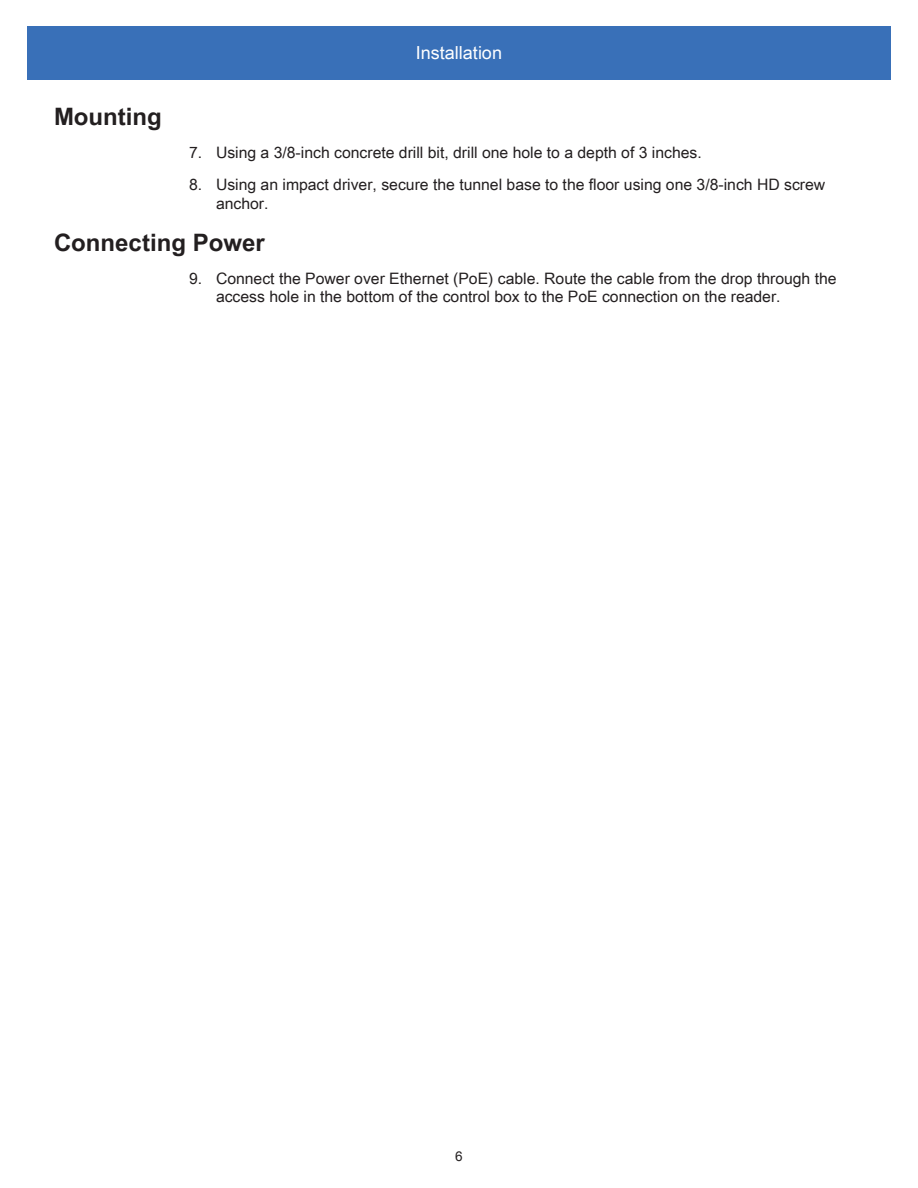
<style>
.page{position:relative;width:918px;height:1188px;background:#fff}
.page>*{position:absolute;margin:0;border:0;box-sizing:border-box;transform-origin:0 0}
._1_Heading1{font:700 24px "Arial Unicode MS";color:#231f20}
.t1{font:18px "Arial Unicode MS";color:#fff}
.t2{font:15.75px/18.9px "Arial Unicode MS";color:#231f20}
.t3{font:13.5px "Arial Unicode MS";color:#231f20}
</style>
<div class="page">
<div style="left:27px;top:26px;width:864px;height:54px;background:#3970b8"></div>
<p class="_1_Heading1" style="left:54px;top:99px;width:109px">Mounting</p>
<p class="t1" style="left:416px;top:40px;width:88px">Installation</p>
<p class="t2" style="left:189px;top:142px;width:514px">7. Using a 3/8-inch concrete drill bit, drill one hole to a depth of 3 inches.</p>
<p class="t2" style="left:216px;top:175px;width:611px;text-indent:-27px">8. Using an impact driver, secure the tunnel base to the floor using one 3/8-inch HD screw anchor.</p>
<p class="_1_Heading1" style="left:54px;top:225px;width:212px">Connecting Power</p>
<p class="t2" style="left:216px;top:268px;width:622px;text-indent:-27px">9. Connect the Power over Ethernet (PoE) cable. Route the cable from the drop through the access hole in the bottom of the control box to the PoE connection on the reader.</p>
<p class="t3" style="left:455px;top:1146px;width:9px">6</p>
</div>
